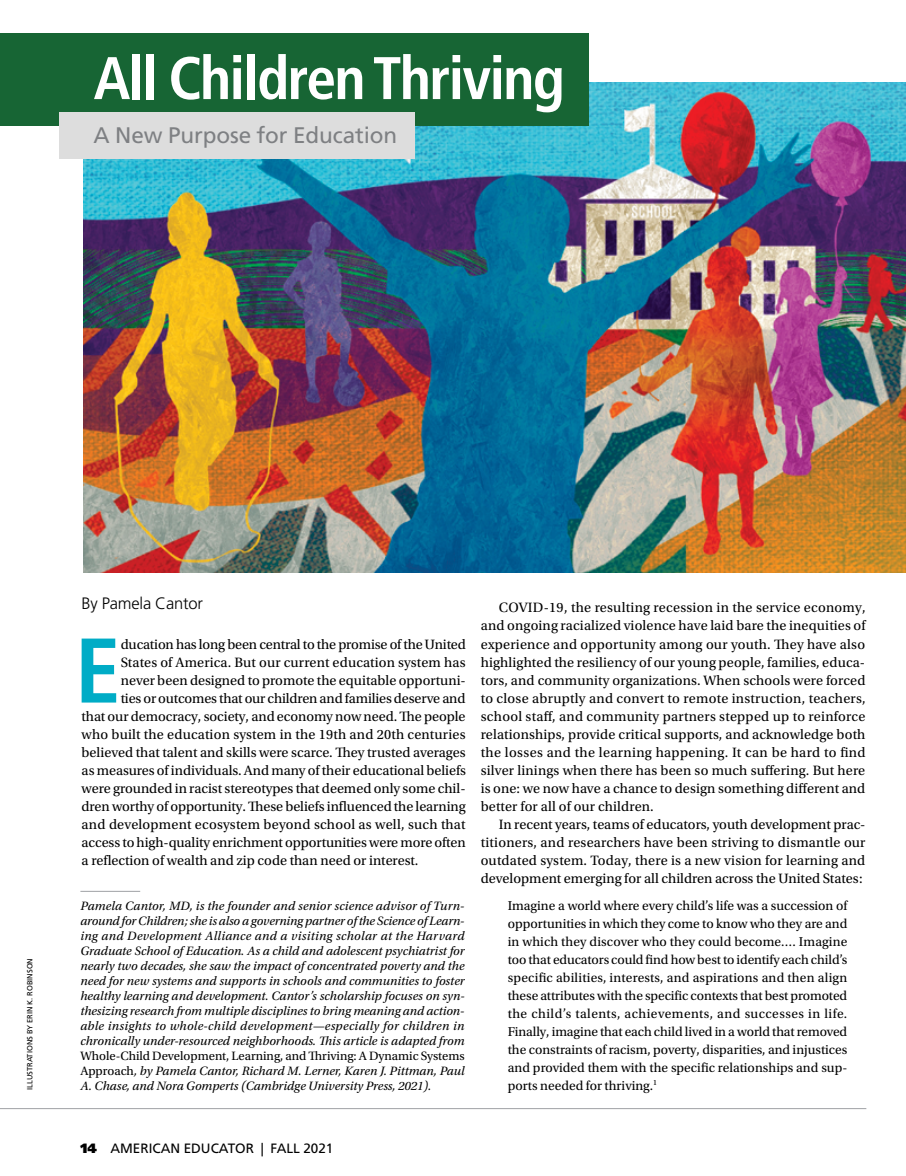
<style>
.page{position:relative;width:906px;height:1176px;background:#fff}
.page>*{position:absolute;margin:0;border:0;box-sizing:border-box;transform-origin:0 0}
.t1{font:700 condensed 91.65px "Frutiger LT Std";color:#00acc6}
.t2{font:700 condensed 60px "Frutiger LT Std";letter-spacing:-.03em;color:#fff}
.t3{font:22.5px "Frutiger LT Std";letter-spacing:-.005em;color:#7e8083}
.t4{font:300 16.5px "Frutiger LT Std";letter-spacing:-.01em;color:#000}
.t5{font:14.25px/18px "Utopia Std";color:#000;text-align:justify}
.t6{font:13.5px/18px "Utopia Std";color:#000;text-align:justify}
.t7{font:13.5px "Frutiger LT Std";color:#000}
.t8{font:italic 12.75px/15px "Utopia Std";color:#000;text-align:justify}
.t9{font:12.75px/15px "Utopia Std";color:#000}
.t10{font:7.5px "Frutiger LT Std";color:#000}
.s1{font-style:italic}
.s2{font-weight:900}
</style>
<div class="page">
<hr style="left:0;top:1107px;width:865px;height:1px;background:#9fa1a4">
<img style="left:83px;top:83px;width:822px;height:489px">
<div style="left:0;top:33px;width:588px;height:93px;background:#176534"></div>
<div style="left:59px;top:112px;width:355px;height:46px;background:#ddd"></div>
<hr style="left:80px;top:890px;width:60px;height:1px;background:#9fa1a4">
<h2 class="t2" style="left:94px;top:43px;width:472px">All Children Thriving</h2>
<h3 class="t3" style="left:94px;top:121px;width:305px">A New Purpose for Education</h3>
<p class="t10" style="left:26px;top:1089px;width:133px;rotate:-90deg">ILLUSTRATIONS BY ERIN K. ROBINSON</p>
<p class="t4" style="left:82px;top:594px;width:123px">By Pamela Cantor</p>
<h1 class="t1" style="left:75px;top:616px;width:47px">E</h1>
<p class="t5" style="left:121px;top:635px;width:346px">ducation has long been central to the promise of the United</p>
<p class="t5" style="left:121px;top:653px;width:346px">States of America. But our current education system has</p>
<p class="t5" style="left:121px;top:671px;width:346px">never been designed to promote the equitable opportuni-</p>
<p class="t5" style="left:121px;top:689px;width:346px">ties or outcomes that our children and families deserve and</p>
<p class="t5" style="left:82px;top:707px;width:385px">that our democracy, society, and economy now need. The people</p>
<p class="t5" style="left:82px;top:725px;width:385px">who built the education system in the 19th and 20th centuries</p>
<p class="t5" style="left:82px;top:743px;width:385px">believed that talent and skills were scarce. They trusted averages</p>
<p class="t5" style="left:82px;top:761px;width:385px">as measures of individuals. And many of their educational beliefs</p>
<p class="t5" style="left:82px;top:779px;width:385px">were grounded in racist stereotypes that deemed only some chil-</p>
<p class="t5" style="left:82px;top:797px;width:385px">dren worthy of opportunity. These beliefs influenced the learning</p>
<p class="t5" style="left:82px;top:815px;width:385px">and development ecosystem beyond school as well, such that</p>
<p class="t5" style="left:82px;top:833px;width:385px">access to high-quality enrichment opportunities were more often</p>
<p class="t5" style="left:82px;top:851px;width:338px">a reflection of wealth and zip code than need or interest.</p>
<p class="t8" style="left:80px;top:898px;width:385px">Pamela Cantor, MD, is the founder and senior science advisor of Turn&shy;around for Children; she is also a governing partner of the Science of Learn&shy;ing and Development Alliance and a visiting scholar at the Harvard Graduate School of Education. As a child and adolescent psychiatrist for nearly two decades, she saw the impact of concentrated poverty and the need for new systems and supports in schools and communities to foster healthy learning and development. Cantor’s scholarship focuses on syn&shy;thesizing research from multiple disciplines to bring meaning and action&shy;able insights to whole-child development—especially for children in chronically under-resourced neighborhoods. This article is adapted from</p>
<p class="t9" style="left:80px;top:1048px;width:385px">Whole-Child Development, Learning, and Thriving: A Dynamic Systems<br>Approach<span class="s1">, by Pamela Cantor, Richard M. Lerner, Karen J. Pittman, Paul</span></p>
<p class="t8" style="left:80px;top:1078px;width:352px">A. Chase, and Nora Gomperts (Cambridge University Press, 2021).</p>
<p class="t5" style="left:480px;top:599px;width:386px;text-indent:18px">COVID-19, the resulting recession in the service economy, and ongoing racialized violence have laid bare the inequities of experience and opportunity among our youth. They have also highlighted the resiliency of our young people, families, educa&shy;tors, and community organizations. When schools were forced to close abruptly and convert to remote instruction, teachers, school staff, and community partners stepped up to reinforce relationships, provide critical supports, and acknowledge both the losses and the learning happening. It can be hard to find silver linings when there has been so much suffering. But here is one: we now have a chance to design something different and better for all of our children.</p>
<p class="t5" style="left:480px;top:815px;width:386px;text-indent:18px">In recent years, teams of educators, youth development prac&shy;titioners, and researchers have been striving to dismantle our outdated system. Today, there is a new vision for learning and development emerging for all children across the United States:</p>
<p class="t6" style="left:507px;top:896px;width:341px">Imagine a world where every child’s life was a succession of opportunities in which they come to know who they are and in which they discover who they could become…. Imagine too that educators could find how best to identify each child’s specific abilities, interests, and aspirations and then align these attributes with the specific contexts that best promoted the child’s talents, achievements, and successes in life.<br>Finally, imagine that each child lived in a world that removed the constraints of racism, poverty, disparities, and injustices and provided them with the specific relationships and sup&shy;ports needed for thriving.<sup>1</sup></p>
<p class="t7" style="left:80px;top:1139px;width:254px"><span class="s2">14</span> AMERICAN EDUCATOR | FALL 2021</p>
</div>
